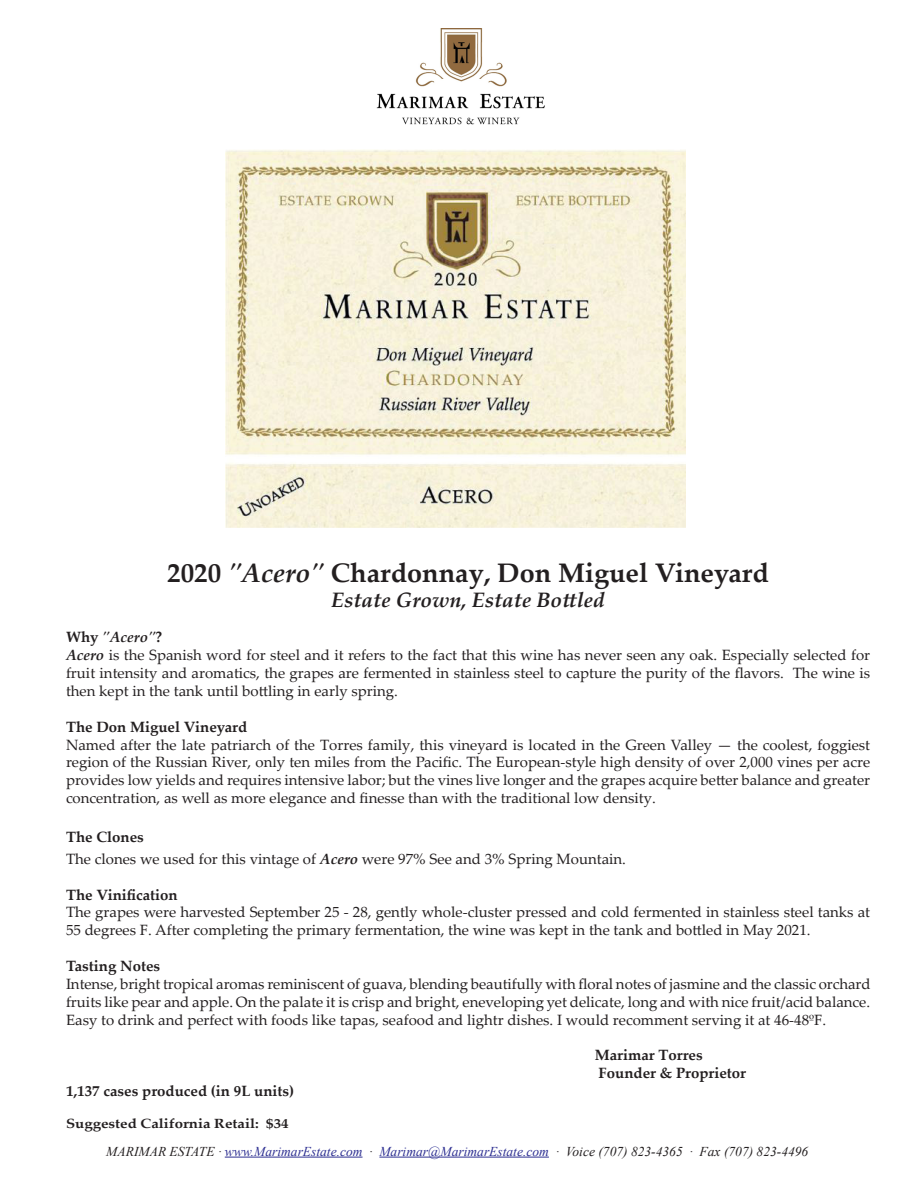
<style>
.page{position:relative;width:918px;height:1188px;background:#fff}
.page>*{position:absolute;margin:0;border:0;box-sizing:border-box;transform-origin:0 0}
.t1{font:700 26.85px "Palatino Linotype";color:#231f20}
.t2{font:italic 700 20.85px "Palatino Linotype";color:#231f20}
.t3{font:14.85px/17.9px "Palatino Linotype";color:#231f20;text-align:justify}
.t4{font:700 14.85px "Palatino Linotype";color:#231f20}
.t5{font:italic 700 14.85px "Palatino Linotype";color:#231f20}
.t6{font:italic 13.5px "Times New Roman";color:#231f20}
.t7{font:700 13.35px "Palatino Linotype";color:#231f20;scale:1.13 1}
.s1{font-style:italic}
.s2{font-style:normal}
.s3{font-weight:700;font-style:italic}
.s4{color:#2e3092}
</style>
<div class="page">
<hr style="left:225px;top:1157px;width:138px;height:1px;background:#2e3092">
<hr style="left:379px;top:1157px;width:170px;height:1px;background:#2e3092">
<img style="left:376px;top:28px;width:169px;height:97px">
<img style="left:226px;top:150px;width:459px;height:378px">
<p class="t1" style="left:167px;top:554px;width:603px">2020 <span class="s1">"Acero"</span> Chardonnay, Don Miguel Vineyard</p>
<p class="t2" style="left:331px;top:585px;width:275px">Estate Grown, Estate Bottled</p>
<p class="t5" style="left:66px;top:627px;width:98px"><span class="s2">Why</span> "Acero"<span class="s2">?</span></p>
<p class="t3" style="left:66px;top:646px;width:806px"><span class="s3">Acero</span> is the Spanish word for steel and it refers to the fact that this wine has never seen any oak. Especially selected for fruit intensity and aromatics, the grapes are fermented in stainless steel to capture the purity of the flavors. The wine is then kept in the tank until bottling in early spring.</p>
<p class="t4" style="left:66px;top:716px;width:183px">The Don Miguel Vineyard</p>
<p class="t3" style="left:66px;top:735px;width:806px">Named after the late patriarch of the Torres family, this vineyard is located in the Green Valley — the coolest, foggiest region of the Russian River, only ten miles from the Pacific. The European-style high density of over 2,000 vines per acre provides low yields and requires intensive labor; but the vines live longer and the grapes acquire better balance and greater concentration, as well as more elegance and finesse than with the traditional low density.</p>
<p class="t4" style="left:66px;top:827px;width:79px">The Clones</p>
<p class="t3" style="left:66px;top:849px;width:562px">The clones we used for this vintage of <span class="s3">Acero</span> were 97% See and 3% Spring Mountain.</p>
<p class="t4" style="left:66px;top:884px;width:113px">The Vinification</p>
<p class="t3" style="left:66px;top:903px;width:806px">The grapes were harvested September 25 - 28, gently whole-cluster pressed and cold fermented in stainless steel tanks at<br>55 degrees F. After completing the primary fermentation, the wine was kept in the tank and bottled in May 2021.</p>
<p class="t4" style="left:66px;top:955px;width:96px">Tasting Notes</p>
<p class="t3" style="left:66px;top:974px;width:806px">Intense, bright tropical aromas reminiscent of guava, blending beautifully with floral notes of jasmine and the classic orchard fruits like pear and apple. On the palate it is crisp and bright, eneveloping yet delicate, long and with nice fruit/acid balance.</p>
<p class="t3" style="left:66px;top:1010px;width:762px">Easy to drink and perfect with foods like tapas, seafood and lightr dishes. I would recomment serving it at 46-48ºF.</p>
<p class="t4" style="left:595px;top:1045px;width:109px">Marimar Torres</p>
<p class="t4" style="left:599px;top:1063px;width:149px">Founder &amp; Proprietor</p>
<p class="t4" style="left:66px;top:1080px;width:230px">1,137 cases produced (in 9L units)</p>
<p class="t7" style="left:66px;top:1114px;width:199px">Suggested California Retail: $34</p>
<p class="t6" style="left:106px;top:1142px;width:704px">MARIMAR ESTATE · <span class="s4">www.MarimarEstate.com</span> · <span class="s4">Marimar@MarimarEstate.com</span> · Voice (707) 823-4365 · Fax (707) 823-4496</p>
</div>
